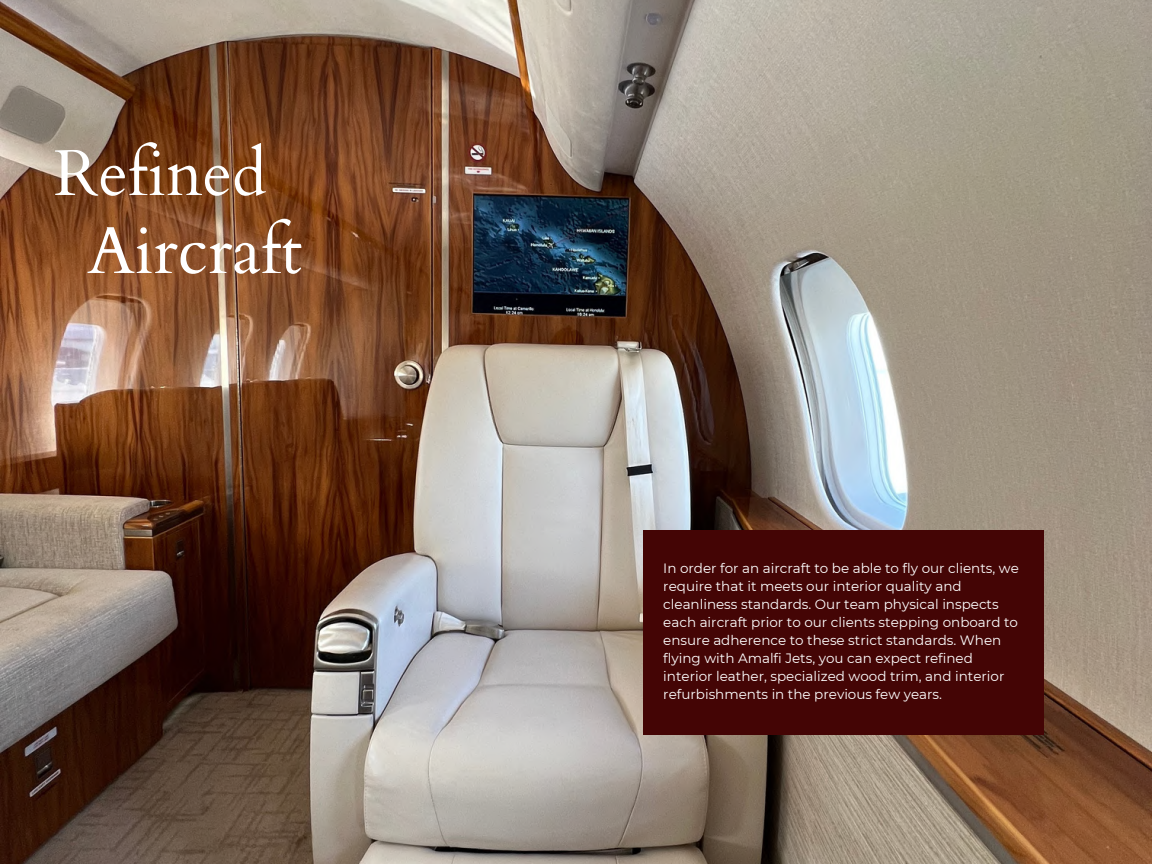
<style>
.page{position:relative;width:1152px;height:864px;background:#fff}
.page>*{position:absolute;margin:0;border:0;box-sizing:border-box;transform-origin:0 0}
.t1{font:66.45px "Cardo";color:#fff}
.t2{font:64.8px "Cardo";color:#fff}
.t3{font:13.5px/18px "Montserrat";color:#fff}
</style>
<div class="page">
<img style="left:0;top:0;width:1152px;height:864px">
<div style="left:643px;top:530px;width:400px;height:205px;background:#440505"></div>
<p class="t2" style="left:54px;top:131px;width:214px">Refined</p>
<p class="t1" style="left:87px;top:207px;width:216px">Aircraft</p>
<p class="t3" style="left:663px;top:559px;width:357px">In order for an aircraft to be able to fly our clients, we</p>
<p class="t3" style="left:663px;top:577px;width:356px">require that it meets our interior quality and cleanliness standards. Our team physical inspects each aircraft prior to our clients stepping onboard to ensure adherence to these strict standards. When flying with Amalfi Jets, you can expect refined interior leather, specialized wood trim, and interior refurbishments in the previous few years.</p>
</div>
